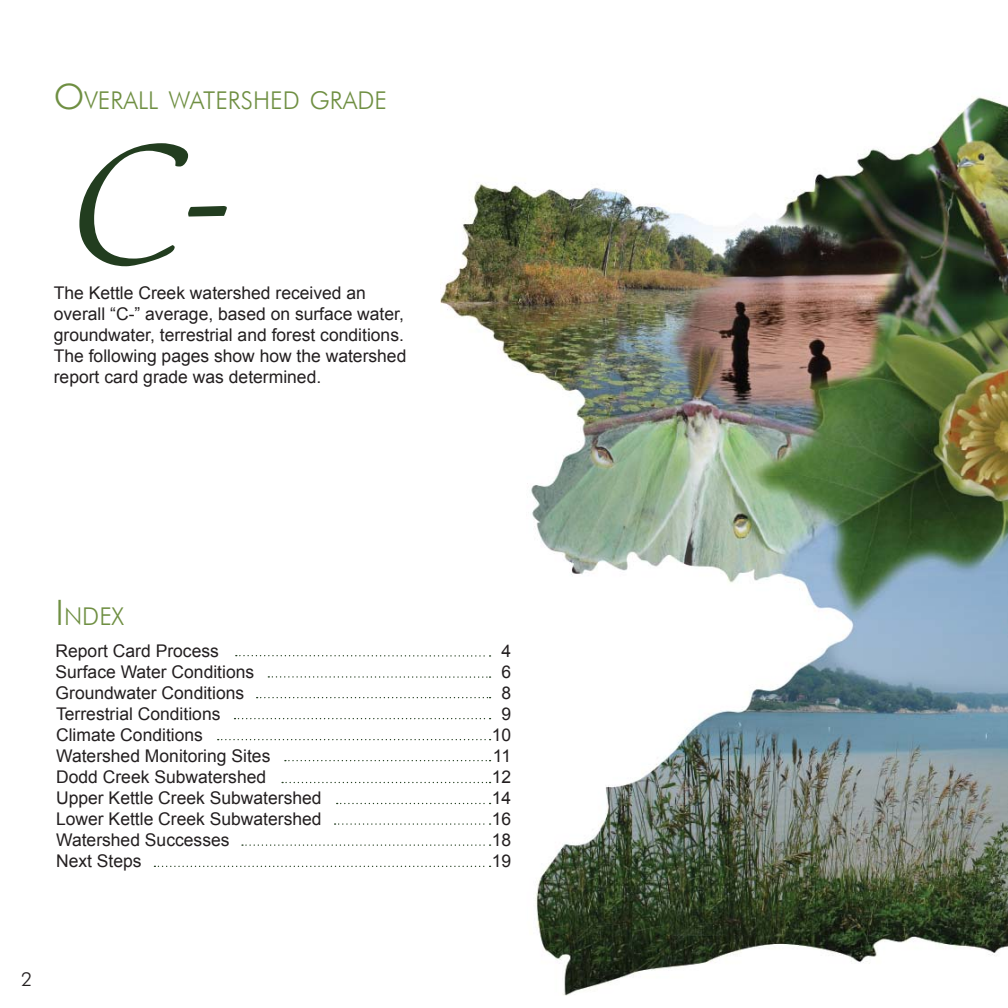
<style>
.page{position:relative;width:1008px;height:1008px;background:#fff}
.page>*{position:absolute;margin:0;border:0;box-sizing:border-box;transform-origin:0 0}
.t1{font:175px "Gabrielle";color:#223d1f}
.t2{font:300 24.5px "Futura BT";color:#6f8f42}
.t3{font:300 19.25px "Futura BT";color:#231f20}
.t4{font:17.5px/21px "Arial";color:#231f20}
.s1{font-size:35px}
</style>
<div class="page">
<img style="left:441px;top:97px;width:567px;height:898px">
<svg style="left:236px;top:655px;width:255px;height:2px"></svg>
<svg style="left:268px;top:676px;width:223px;height:2px"></svg>
<svg style="left:257px;top:697px;width:234px;height:1px"></svg>
<svg style="left:234px;top:718px;width:257px;height:1px"></svg>
<svg style="left:218px;top:739px;width:273px;height:1px"></svg>
<svg style="left:285px;top:760px;width:206px;height:1px"></svg>
<svg style="left:282px;top:782px;width:209px;height:1px"></svg>
<svg style="left:337px;top:803px;width:154px;height:1px"></svg>
<svg style="left:335px;top:823px;width:156px;height:2px"></svg>
<svg style="left:242px;top:844px;width:249px;height:2px"></svg>
<svg style="left:154px;top:866px;width:337px;height:1px"></svg>
<h2 class="t2" style="left:54px;top:86px;width:335px"><span class="s1">O</span>VERALL WATERSHED GRADE</h2>
<h1 class="t1" style="left:72px;top:114px;width:165px">C-</h1>
<p class="t4" style="left:54px;top:283px;width:354px">The Kettle Creek watershed received an overall “C-” average, based on surface water, groundwater, terrestrial and forest conditions.<br>The following pages show how the watershed report card grade was determined.</p>
<h2 class="t2" style="left:56px;top:602px;width:70px"><span class="s1">I</span>NDEX</h2>
<p class="t4" style="left:56px;top:640px;width:165px">Report Card Process</p>
<p class="t4" style="left:501px;top:640px;width:11px">4</p>
<p class="t4" style="left:56px;top:661px;width:200px">Surface Water Conditions</p>
<p class="t4" style="left:501px;top:661px;width:11px">6</p>
<p class="t4" style="left:56px;top:682px;width:190px">Groundwater Conditions</p>
<p class="t4" style="left:501px;top:682px;width:11px">8</p>
<p class="t4" style="left:56px;top:703px;width:166px">Terrestrial Conditions</p>
<p class="t4" style="left:501px;top:703px;width:11px">9</p>
<p class="t4" style="left:56px;top:724px;width:148px">Climate Conditions</p>
<p class="t4" style="left:492px;top:724px;width:21px">10</p>
<p class="t4" style="left:56px;top:745px;width:216px">Watershed Monitoring Sites</p>
<p class="t4" style="left:493px;top:745px;width:20px">11</p>
<p class="t4" style="left:56px;top:766px;width:212px">Dodd Creek Subwatershed</p>
<p class="t4" style="left:492px;top:766px;width:21px">12</p>
<p class="t4" style="left:56px;top:787px;width:267px">Upper Kettle Creek Subwatershed</p>
<p class="t4" style="left:492px;top:787px;width:21px">14</p>
<p class="t4" style="left:56px;top:808px;width:267px">Lower Kettle Creek Subwatershed</p>
<p class="t4" style="left:492px;top:808px;width:21px">16</p>
<p class="t4" style="left:56px;top:829px;width:175px">Watershed Successes</p>
<p class="t4" style="left:492px;top:829px;width:21px">18</p>
<p class="t4" style="left:56px;top:850px;width:87px">Next Steps</p>
<p class="t4" style="left:492px;top:850px;width:21px">19</p>
<p class="t3" style="left:21px;top:968px;width:13px">2</p>
</div>
